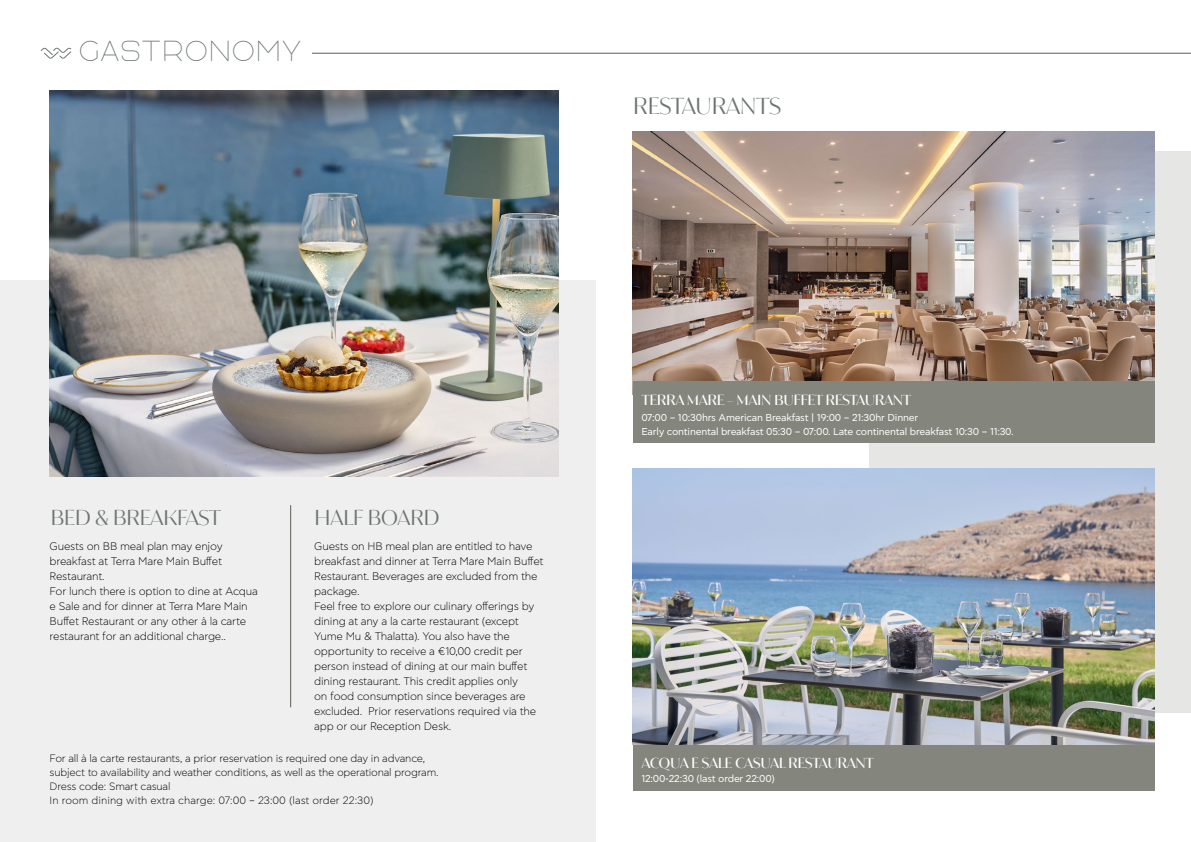
<style>
.page{position:relative;width:1191px;height:842px;background:#fff}
.page>*{position:absolute;margin:0;border:0;box-sizing:border-box;transform-origin:0 0}
.t1{font:29px "Agelast";letter-spacing:.06em;color:#6d7373}
.t2{font:24px "Aguila";letter-spacing:-.03em;color:#6d7373}
.t3{font:22px "Aguila";letter-spacing:-.03em;color:#6d7373}
.t4{font:500 15px "Aguila";letter-spacing:-.03em;color:#fff}
.t5{font:300 11px/15px "Asty CF Std";letter-spacing:-.02em;color:#000}
.t6{font:300 10.6px/14px "Asty CF Std";letter-spacing:-.02em;color:#000}
.t7{font:10px/14px "Asty CF Std";letter-spacing:-.02em;color:#fff}
</style>
<div class="page">
<div style="left:869px;top:152px;width:322px;height:561px;background:#e6e7e5"></div>
<div style="left:0;top:281px;width:595px;height:561px;background:#eeefee"></div>
<svg style="left:41px;top:48px;width:30px;height:11px"></svg>
<hr style="left:312px;top:53px;width:879px;height:1px;background:#5b5e53">
<img style="left:50px;top:91px;width:508px;height:386px">
<img style="left:633px;top:132px;width:521px;height:249px">
<div style="left:633px;top:381px;width:521px;height:62px;background:#84867e"></div>
<img style="left:633px;top:468px;width:521px;height:277px">
<hr style="left:290px;top:505px;width:1px;height:202px;background:#5b5e53">
<div style="left:633px;top:745px;width:521px;height:45px;background:#84867e"></div>
<h1 class="t1" style="left:79px;top:41px;width:225px">GASTRONOMY</h1>
<h2 class="t2" style="left:633px;top:91px;width:150px">RESTAURANTS</h2>
<h3 class="t3" style="left:50px;top:503px;width:172px">BED &amp; BREAKFAST</h3>
<p class="t5" style="left:50px;top:539px;width:210px">Guests on BB meal plan may enjoy breakfast at Terra Mare Main Buffet Restaurant.<br>For lunch there is option to dine at Acqua e Sale and for dinner at Terra Mare Main Buffet Restaurant or any other à la carte restaurant for an additional charge..</p>
<h3 class="t3" style="left:314px;top:503px;width:127px">HALF BOARD</h3>
<p class="t5" style="left:314px;top:539px;width:231px">Guests on HB meal plan are entitled to have breakfast and dinner at Terra Mare Main Buffet Restaurant. Βeverages are excluded from the package.<br>Feel free to explore our culinary offerings by dining at any a la carte restaurant (except Yume Mu &amp; Thalatta). You also have the opportunity to receive a €10,00 credit per person instead of dining at our main buffet dining restaurant. This credit applies only<br>on food consumption since beverages are excluded. Prior reservations required via the app or our Reception Desk.</p>
<p class="t6" style="left:50px;top:752px;width:390px">For all à la carte restaurants, a prior reservation is required one day in advance, subject to availability and weather conditions, as well as the operational program.<br>Dress code: Smart casual<br>In room dining with extra charge: 07:00 – 23:00 (last order 22:30)</p>
<h3 class="t4" style="left:641px;top:390px;width:271px">TERRA MARE - MAIN BUFFET RESTAURANT</h3>
<p class="t7" style="left:641px;top:410px;width:373px">07:00 – 10:30hrs American Breakfast | 19:00 – 21:30hr Dinner<br>Early continental breakfast 05:30 – 07:00. Late continental breakfast 10:30 – 11:30.</p>
<h3 class="t4" style="left:641px;top:753px;width:234px">ACQUA E SALE CASUAL RESTAURANT</h3>
<p class="t7" style="left:641px;top:772px;width:135px">12:00-22:30 (last order 22:00)</p>
</div>
